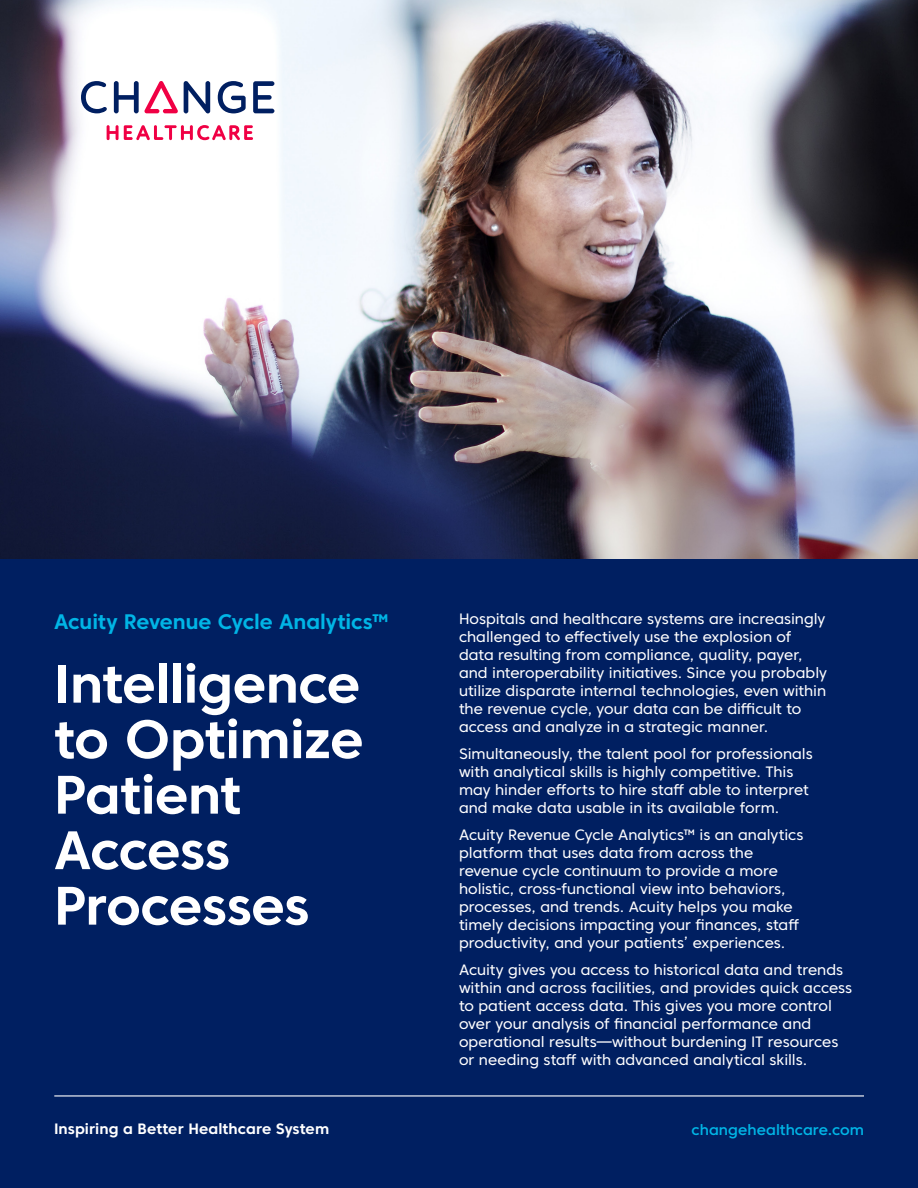
<style>
.page{position:relative;width:918px;height:1188px;background:#fff}
.page>*{position:absolute;margin:0;border:0;box-sizing:border-box;transform-origin:0 0}
.t1{font:700 54px/55.5px "Core Sans C 65";letter-spacing:-.015em;color:#fff}
.Product_Name{font:700 21px "Core Sans C 65";letter-spacing:-.005em;color:#00b5e6}
.Body_Copy{font:15px/18px "Core Sans C 45";color:#fff}
.t2{font:700 15px "Core Sans C 65";letter-spacing:.005em;color:#fff}
.t3{font:500 15px "Core Sans C 55";letter-spacing:.005em;color:#00b5e6}
</style>
<div class="page">
<img style="left:0;top:0;width:918px;height:560px">
<svg style="left:184px;top:81px;width:26px;height:32px"></svg>
<svg style="left:81px;top:81px;width:26px;height:32px"></svg>
<svg style="left:218px;top:81px;width:28px;height:32px"></svg>
<svg style="left:253px;top:81px;width:21px;height:32px"></svg>
<svg style="left:114px;top:81px;width:64px;height:32px"></svg>
<svg style="left:107px;top:125px;width:146px;height:15px"></svg>
<div style="left:0;top:560px;width:918px;height:628px;background:#001f61"></div>
<hr style="left:54px;top:1095px;width:810px;height:2px;background:#fff">
<p class="Product_Name" style="left:54px;top:608px;width:336px">Acuity Revenue Cycle Analytics™</p>
<p class="t1" style="left:54px;top:656px;width:311px">Intelligence to Optimize<br>Patient<br>Access<br>Processes</p>
<p class="t2" style="left:54px;top:1120px;width:277px">Inspiring a Better Healthcare System</p>
<p class="Body_Copy" style="left:459px;top:610px;width:370px">Hospitals and healthcare systems are increasingly challenged to effectively use the explosion of data resulting from compliance, quality, payer, and interoperability initiatives. Since you probably utilize disparate internal technologies, even within the revenue cycle, your data can be difficult to access and analyze in a strategic manner.</p>
<p class="Body_Copy" style="left:459px;top:745px;width:355px">Simultaneously, the talent pool for professionals with analytical skills is highly competitive. This may hinder efforts to hire staff able to interpret and make data usable in its available form.</p>
<p class="Body_Copy" style="left:459px;top:826px;width:346px">Acuity Revenue Cycle Analytics™ is an analytics platform that uses data from across the revenue cycle continuum to provide a more holistic, cross-functional view into behaviors, processes, and trends. Acuity helps you make timely decisions impacting your finances, staff productivity, and your patients’ experiences.</p>
<p class="Body_Copy" style="left:459px;top:961px;width:395px">Acuity gives you access to historical data and trends within and across facilities, and provides quick access to patient access data. This gives you more control over your analysis of financial performance and operational results—without burdening IT resources or needing staff with advanced analytical skills.</p>
<p class="t3" style="left:692px;top:1120px;width:174px">changehealthcare.com</p>
</div>
